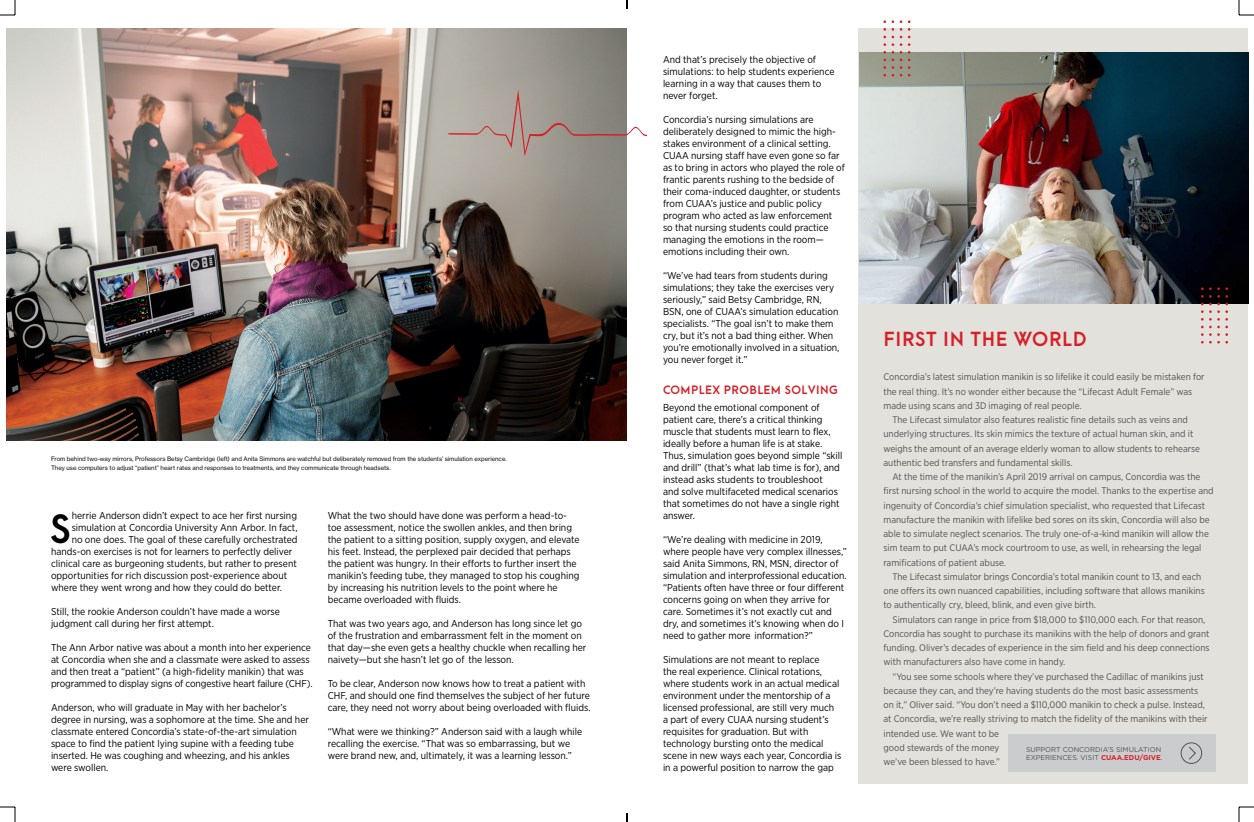
<style>
.page{position:relative;width:1254px;height:822px;background:#fff}
.page>*{position:absolute;margin:0;border:0;box-sizing:border-box;transform-origin:0 0}
.Body_Paragraphs{font:800 37.1px "Arca Majora 3";color:#000}
.Subheads{font:800 18.5px "Arca Majora 3";letter-spacing:.035em;color:#d62028}
.Subheads-2{font:800 11px "Arca Majora 3";letter-spacing:.035em;color:#d52027}
.Body_Paragraphs-2{font:10px/12px "Gotham Narrow";color:#000}
.Body_Paragraphs-3{font:9.5px/14.2px "Gotham Narrow";color:#535355}
.Body_Text{font:7px/8.4px "Gotham";color:#535355}
.t1{font:6px "N Haas Grotesk TX Pro 55 Rg";color:#131313}
.s1{font-weight:700;color:#d62028}
</style>
<div class="page">
<img style="left:6px;top:28px;width:621px;height:413px">
<div style="left:859px;top:28px;width:389px;height:756px;background:#e3e1dc"></div>
<img style="left:859px;top:53px;width:389px;height:251px">
<svg style="left:1201px;top:287px;width:27px;height:57px"></svg>
<svg style="left:908px;top:20px;width:2px;height:56px"></svg>
<svg style="left:900px;top:20px;width:2px;height:56px"></svg>
<svg style="left:892px;top:20px;width:2px;height:56px"></svg>
<svg style="left:883px;top:20px;width:3px;height:56px"></svg>
<svg style="left:448px;top:89px;width:199px;height:69px;background:#aba29a"></svg>
<div style="left:1008px;top:734px;width:208px;height:38px;background:#cbccce"></div>
<div style="left:1181px;top:743px;width:21px;height:21px;border:1px solid #535355;border-radius:50%"></div>
<svg style="left:1189px;top:746px;width:7px;height:14px"></svg>
<svg style="left:0;top:0;width:16px;height:16px"></svg>
<svg style="left:0;top:806px;width:16px;height:16px"></svg>
<svg style="left:1238px;top:0;width:16px;height:16px"></svg>
<svg style="left:1238px;top:806px;width:16px;height:16px"></svg>
<svg style="left:626px;top:0;width:2px;height:9px"></svg>
<svg style="left:626px;top:813px;width:2px;height:9px"></svg>
<p class="t1" style="left:51px;top:455px;width:457px">From behind two-way mirrors, Professors Betsy Cambridge (left) and Anita Simmons are watchful but deliberately removed from the students’ simulation experience.</p>
<p class="t1" style="left:51px;top:464px;width:341px">They use computers to adjust “patient” heart rates and responses to treatments, and they communicate through headsets.</p>
<p class="Body_Paragraphs" style="left:50px;top:496px;width:22px">S</p>
<p class="Body_Paragraphs-2" style="left:72px;top:509px;width:227px">herrie Anderson didn’t expect to ace her first nursing</p>
<p class="Body_Paragraphs-2" style="left:72px;top:521px;width:227px">simulation at Concordia University Ann Arbor. In fact,</p>
<p class="Body_Paragraphs-2" style="left:72px;top:533px;width:227px">no one does. The goal of these carefully orchestrated</p>
<p class="Body_Paragraphs-2" style="left:51px;top:545px;width:243px">hands-on exercises is not for learners to perfectly deliver</p>
<p class="Body_Paragraphs-2" style="left:51px;top:557px;width:247px">clinical care as burgeoning students, but rather to present</p>
<p class="Body_Paragraphs-2" style="left:51px;top:569px;width:238px">opportunities for rich discussion post-experience about</p>
<p class="Body_Paragraphs-2" style="left:51px;top:581px;width:233px">where they went wrong and how they could do better.</p>
<p class="Body_Paragraphs-2" style="left:51px;top:605px;width:230px">Still, the rookie Anderson couldn’t have made a worse judgment call during her first attempt.</p>
<p class="Body_Paragraphs-2" style="left:51px;top:641px;width:263px">The Ann Arbor native was about a month into her experience at Concordia when she and a classmate were asked to assess and then treat a “patient” (a high-fidelity manikin) that was programmed to display signs of congestive heart failure (CHF).</p>
<p class="Body_Paragraphs-2" style="left:51px;top:701px;width:259px">Anderson, who will graduate in May with her bachelor’s degree in nursing, was a sophomore at the time. She and her classmate entered Concordia’s state-of-the-art simulation space to find the patient lying supine with a feeding tube inserted. He was coughing and wheezing, and his ankles were swollen.</p>
<p class="Body_Paragraphs-2" style="left:328px;top:509px;width:253px">What the two should have done was perform a head-to&shy;toe assessment, notice the swollen ankles, and then bring the patient to a sitting position, supply oxygen, and elevate his feet. Instead, the perplexed pair decided that perhaps the patient was hungry. In their efforts to further insert the manikin’s feeding tube, they managed to stop his coughing by increasing his nutrition levels to the point where he became overloaded with fluids.</p>
<p class="Body_Paragraphs-2" style="left:328px;top:617px;width:260px">That was two years ago, and Anderson has long since let go of the frustration and embarrassment felt in the moment on that day—she even gets a healthy chuckle when recalling her naivety—but she hasn’t let go of the lesson.</p>
<p class="Body_Paragraphs-2" style="left:328px;top:677px;width:264px">To be clear, Anderson now knows how to treat a patient with<br>CHF, and should one find themselves the subject of her future care, they need not worry about being overloaded with fluids.</p>
<p class="Body_Paragraphs-2" style="left:328px;top:725px;width:256px">“What were we thinking?” Anderson said with a laugh while recalling the exercise. “That was so embarrassing, but we were brand new, and, ultimately, it was a learning lesson.”</p>
<p class="Body_Paragraphs-2" style="left:663px;top:53px;width:173px">And that’s precisely the objective of simulations: to help students experience learning in a way that causes them to never forget.</p>
<p class="Body_Paragraphs-2" style="left:663px;top:113px;width:184px">Concordia’s nursing simulations are deliberately designed to mimic the high&shy;stakes environment of a clinical setting.<br>CUAA nursing staff have even gone so far as to bring in actors who played the role of frantic parents rushing to the bedside of their coma-induced daughter, or students from CUAA’s justice and public policy program who acted as law enforcement<br>so that nursing students could practice managing the emotions in the room— emotions including their own.</p>
<p class="Body_Paragraphs-2" style="left:663px;top:269px;width:178px">“We’ve had tears from students during simulations; they take the exercises very seriously,” said Betsy Cambridge, RN, BSN, one of CUAA’s simulation education specialists. “The goal isn’t to make them cry, but it’s not a bad thing either. When you’re emotionally involved in a situation, you never forget it.”</p>
<p class="Subheads-2" style="left:663px;top:380px;width:176px">COMPLEX PROBLEM SOLVING</p>
<p class="Body_Paragraphs-2" style="left:663px;top:401px;width:181px">Beyond the emotional component of patient care, there’s a critical thinking muscle that students must learn to flex, ideally before a human life is at stake.<br>Thus, simulation goes beyond simple “skill and drill” (that’s what lab time is for), and instead asks students to troubleshoot<br>and solve multifaceted medical scenarios that sometimes do not have a single right answer.</p>
<p class="Body_Paragraphs-2" style="left:663px;top:533px;width:186px">“We’re dealing with medicine in 2019, where people have very complex illnesses,” said Anita Simmons, RN, MSN, director of simulation and interprofessional education. “Patients often have three or four different concerns going on when they arrive for care. Sometimes it’s not exactly cut and dry, and sometimes it’s knowing when do I need to gather more information?”</p>
<p class="Body_Paragraphs-2" style="left:663px;top:653px;width:180px">Simulations are not meant to replace<br>the real experience. Clinical rotations, where students work in an actual medical environment under the mentorship of a licensed professional, are still very much a part of every CUAA nursing student’s requisites for graduation. But with technology bursting onto the medical scene in new ways each year, Concordia is in a powerful position to narrow the gap</p>
<p class="Subheads" style="left:884px;top:323px;width:205px">FIRST IN THE WORLD</p>
<p class="Body_Paragraphs-3" style="left:883px;top:370px;width:323px">Concordia’s latest simulation manikin is so lifelike it could easily be mistaken for the real thing. It’s no wonder either because the “Lifecast Adult Female” was made using scans and 3D imaging of real people.</p>
<p class="Body_Paragraphs-3" style="left:883px;top:413px;width:318px;text-indent:9px">The Lifecast simulator also features realistic fine details such as veins and underlying structures. Its skin mimics the texture of actual human skin, and it weighs the amount of an average elderly woman to allow students to rehearse authentic bed transfers and fundamental skills.</p>
<p class="Body_Paragraphs-3" style="left:883px;top:470px;width:332px;text-indent:9px">At the time of the manikin’s April 2019 arrival on campus, Concordia was the first nursing school in the world to acquire the model. Thanks to the expertise and ingenuity of Concordia’s chief simulation specialist, who requested that Lifecast manufacture the manikin with lifelike bed sores on its skin, Concordia will also be able to simulate neglect scenarios. The truly one-of-a-kind manikin will allow the sim team to put CUAA’s mock courtroom to use, as well, in rehearsing the legal ramifications of patient abuse.</p>
<p class="Body_Paragraphs-3" style="left:883px;top:569px;width:323px;text-indent:9px">The Lifecast simulator brings Concordia’s total manikin count to 13, and each one offers its own nuanced capabilities, including software that allows manikins to authentically cry, bleed, blink, and even give birth.</p>
<p class="Body_Paragraphs-3" style="left:883px;top:612px;width:328px;text-indent:9px">Simulators can range in price from $18,000 to $110,000 each. For that reason, Concordia has sought to purchase its manikins with the help of donors and grant funding. Oliver’s decades of experience in the sim field and his deep connections with manufacturers also have come in handy.</p>
<p class="Body_Paragraphs-3" style="left:883px;top:669px;width:326px;text-indent:9px">“You see some schools where they’ve purchased the Cadillac of manikins just because they can, and they’re having students do the most basic assessments on it,” Oliver said. “You don’t need a $110,000 manikin to check a pulse. Instead, at Concordia, we’re really striving to match the fidelity of the manikins with their intended use. We want to be<br>good stewards of the money<br>we’ve been blessed to have.”</p>
<p class="Body_Text" style="left:1026px;top:745px;width:138px">SUPPORT CONCORDIA’S SIMULATION<br>EXPERIENCES. VISIT <span class="s1">CUAA.EDU/GIVE</span>.</p>
</div>
